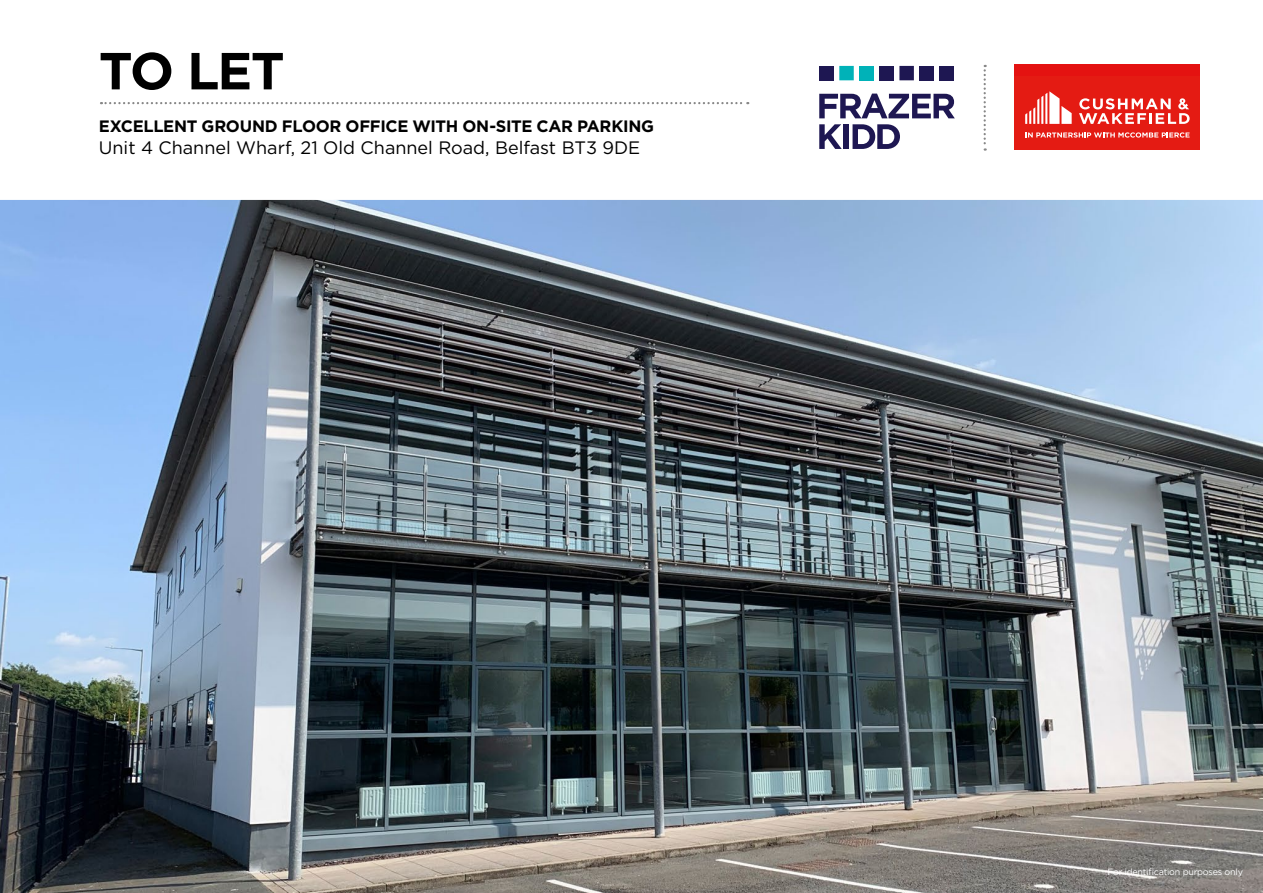
<style>
.page{position:relative;width:1263px;height:893px;background:#fff}
.page>*{position:absolute;margin:0;border:0;box-sizing:border-box;transform-origin:0 0}
.t1{font:700 52.05px "Gotham HTF";color:#000}
.t2{font:18px "Gotham HTF";color:#000}
.t3{font:700 16.5px "Gotham HTF";letter-spacing:-.02em;color:#000}
.t4{font:9px "Gotham HTF";letter-spacing:-.025em;color:#fff}
</style>
<div class="page">
<img style="left:0;top:200px;width:1263px;height:693px">
<svg style="left:101px;top:102px;width:647px;height:2px"></svg>
<svg style="left:983px;top:65px;width:3px;height:86px"></svg>
<div style="left:819px;top:66px;width:15px;height:14px;background:#1e1752"></div>
<div style="left:879px;top:66px;width:15px;height:14px;background:#1e1752"></div>
<div style="left:899px;top:66px;width:15px;height:14px;background:#1e1752"></div>
<div style="left:919px;top:66px;width:15px;height:14px;background:#1e1752"></div>
<div style="left:939px;top:66px;width:15px;height:14px;background:#1e1752"></div>
<svg style="left:819px;top:94px;width:136px;height:24px"></svg>
<svg style="left:819px;top:124px;width:23px;height:25px"></svg>
<div style="left:844px;top:124px;width:5px;height:25px;background:#1e1752"></div>
<svg style="left:852px;top:124px;width:48px;height:25px"></svg>
<div style="left:839px;top:66px;width:15px;height:14px;background:#00b2b8"></div>
<div style="left:859px;top:66px;width:15px;height:14px;background:#00b2b8"></div>
<div style="left:1014px;top:65px;width:186px;height:85px;background:#e41211"></div>
<div style="left:1014px;top:76px;width:186px;height:74px;background:#e41b13"></div>
<svg style="left:1025px;top:91px;width:47px;height:33px"></svg>
<svg style="left:1079px;top:98px;width:110px;height:26px"></svg>
<svg style="left:1025px;top:132px;width:164px;height:6px"></svg>
<h1 class="t1" style="left:99px;top:41px;width:187px">TO LET</h1>
<p class="t3" style="left:99px;top:117px;width:557px">EXCELLENT GROUND FLOOR OFFICE WITH ON-SITE CAR PARKING</p>
<p class="t2" style="left:99px;top:138px;width:543px">Unit 4 Channel Wharf, 21 Old Channel Road, Belfast BT3 9DE</p>
<p class="t4" style="left:1107px;top:867px;width:137px">For identification purposes only</p>
</div>
